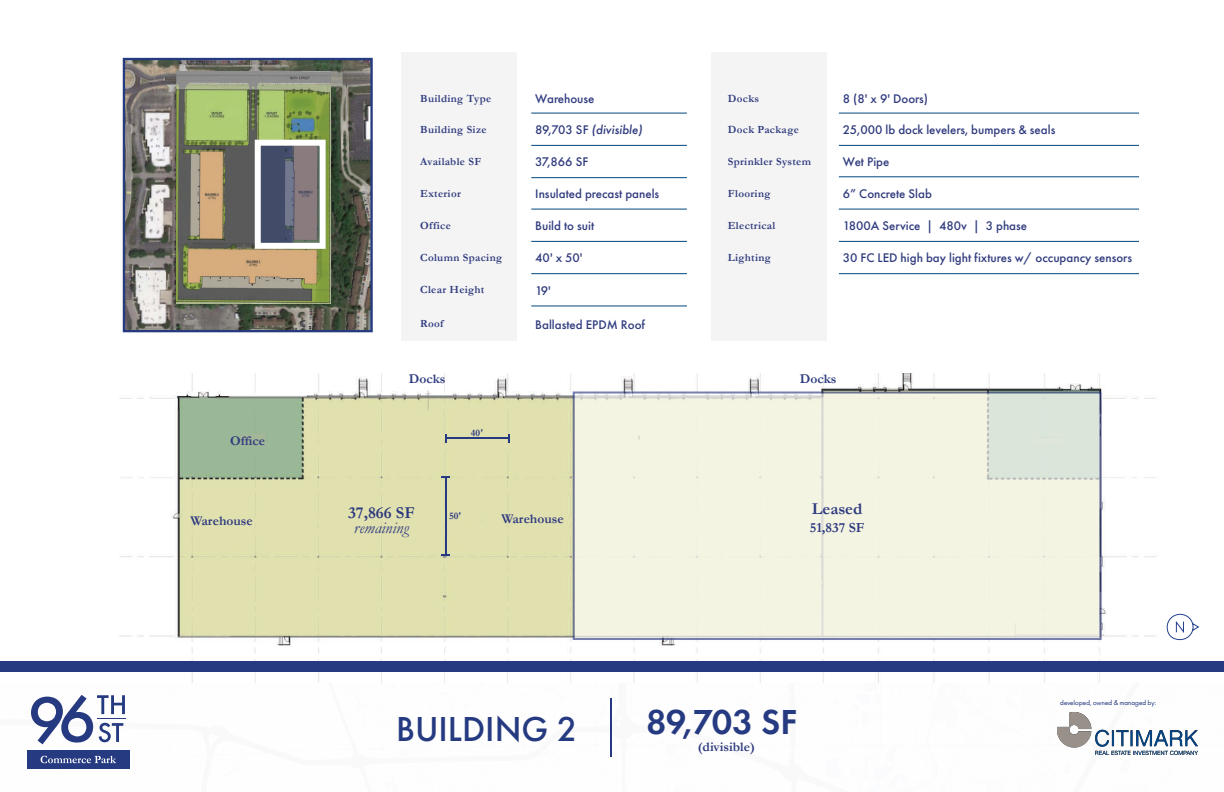
<style>
.page{position:relative;width:1224px;height:792px;background:#fff}
.page>*{position:absolute;margin:0;border:0;box-sizing:border-box;transform-origin:0 0}
.t1{font:500 36px "Futura PT";color:#253a80}
.cwDOC_TITLE_1{font:600 36px "Futura PT";letter-spacing:-.01em;color:#253a80}
.t2{font:italic 16.7px/14.9px "Garamond";color:#2e3a7f;text-align:center}
.t3{font:700 16.7px "Garamond";color:#2e3a7f}
.t4{font:700 14px "Garamond";color:#2e3a7f}
.t5{font:700 13.4px "Garamond";color:#2e3a7f}
.t6{font:500 13px "Futura PT";color:#303b7e}
.t7{font:italic 500 13px "Futura PT";color:#303b7e}
.t8{font:700 11px "Garamond";letter-spacing:.03em;color:#303b7e}
.t9{font:700 10px "Garamond";color:#2e3a7f}
.cwDOC_TITLE_1-2{font:300 7px "Futura PT";letter-spacing:.02em;color:#253a80}
.s1{font-style:normal}
.s2{font-weight:700;font-style:normal}
</style>
<div class="page">
<img style="left:126px;top:61px;width:244px;height:268px">
<div style="left:123px;top:58px;width:250px;height:274px;border:2px solid #253a80"></div>
<img style="left:176px;top:72px;width:155px;height:232px">
<div style="left:225px;top:149px;width:60px;height:94px;background:#595a59"></div>
<svg style="left:262px;top:147px;width:57px;height:95px;background:#636373"></svg>
<div style="left:255px;top:140px;width:71px;height:109px;border:6px solid #fff"></div>
<hr style="left:610px;top:698px;width:2px;height:59px;background:#253a80">
<div style="left:401px;top:52px;width:116px;height:288px;background:#f4f4f4"></div>
<hr style="left:531px;top:113px;width:156px;height:1px;background:#00467e">
<hr style="left:531px;top:145px;width:156px;height:1px;background:#00467e">
<hr style="left:531px;top:177px;width:156px;height:1px;background:#00467e">
<hr style="left:531px;top:209px;width:156px;height:1px;background:#00467e">
<hr style="left:531px;top:241px;width:156px;height:1px;background:#00467e">
<hr style="left:531px;top:273px;width:156px;height:1px;background:#00467e">
<hr style="left:531px;top:305px;width:156px;height:1px;background:#00467e">
<svg style="left:31px;top:695px;width:94px;height:49px"></svg>
<div style="left:27px;top:750px;width:102px;height:19px;background:#253a80"></div>
<svg style="left:41px;top:756px;width:75px;height:7px"></svg>
<img style="left:119px;top:374px;width:1063px;height:308px">
<div style="left:711px;top:52px;width:116px;height:288px;background:#f4f4f4"></div>
<hr style="left:839px;top:113px;width:300px;height:1px;background:#00467e">
<hr style="left:839px;top:145px;width:300px;height:1px;background:#00467e">
<hr style="left:839px;top:176px;width:300px;height:1px;background:#00467e">
<hr style="left:839px;top:209px;width:300px;height:1px;background:#00467e">
<hr style="left:839px;top:241px;width:300px;height:1px;background:#00467e">
<hr style="left:839px;top:273px;width:300px;height:1px;background:#00467e">
<svg style="left:1166px;top:614px;width:33px;height:26px"></svg>
<img style="left:1057px;top:712px;width:140px;height:42px">
<svg style="left:573px;top:392px;width:529px;height:248px;background:#eeefe0"></svg>
<div style="left:433px;top:510px;width:48px;height:14px;background:#e1e1af"></div>
<div style="left:241px;top:434px;width:25px;height:10px;background:#a4b698"></div>
<div style="left:0;top:661px;width:1224px;height:11px;background:#253a80"></div>
<hr style="left:446px;top:438px;width:63px;height:1px;background:#253a80">
<hr style="left:445px;top:477px;width:1px;height:78px;background:#253a80">
<p class="t5" style="left:230px;top:432px;width:36px">Office</p>
<p class="t5" style="left:190px;top:511px;width:64px">Warehouse</p>
<p class="t8" style="left:420px;top:91px;width:73px">Building Type</p>
<p class="t6" style="left:535px;top:90px;width:61px">Warehouse</p>
<p class="t8" style="left:420px;top:122px;width:68px">Building Size</p>
<p class="t7" style="left:535px;top:122px;width:109px"><span class="s1">89,703 SF</span> (divisible)</p>
<p class="t8" style="left:420px;top:154px;width:62px">Available SF</p>
<p class="t6" style="left:535px;top:154px;width:55px">37,866 SF</p>
<p class="t8" style="left:420px;top:186px;width:42px">Exterior</p>
<p class="t6" style="left:535px;top:186px;width:125px">Insulated precast panels</p>
<p class="t8" style="left:420px;top:218px;width:32px">Office</p>
<p class="t6" style="left:535px;top:218px;width:60px">Build to suit</p>
<p class="t8" style="left:420px;top:250px;width:83px">Column Spacing</p>
<p class="t6" style="left:535px;top:250px;width:49px">40' x 50'</p>
<p class="t8" style="left:420px;top:282px;width:66px">Clear Height</p>
<p class="t6" style="left:535px;top:283px;width:17px">19'</p>
<p class="t8" style="left:420px;top:316px;width:25px">Roof</p>
<p class="t6" style="left:535px;top:317px;width:111px">Ballasted EPDM Roof</p>
<p class="t8" style="left:728px;top:91px;width:33px">Docks</p>
<p class="t6" style="left:843px;top:90px;width:87px">8 (8' x 9' Doors)</p>
<p class="t8" style="left:728px;top:122px;width:73px">Dock Package</p>
<p class="t6" style="left:843px;top:122px;width:214px">25,000 lb dock levelers, bumpers &amp; seals</p>
<p class="t8" style="left:728px;top:154px;width:85px">Sprinkler System</p>
<p class="t6" style="left:843px;top:154px;width:48px">Wet Pipe</p>
<p class="t8" style="left:728px;top:186px;width:44px">Flooring</p>
<p class="t6" style="left:843px;top:186px;width:91px">6” Concrete Slab</p>
<p class="t8" style="left:728px;top:218px;width:49px">Electrical</p>
<p class="t6" style="left:843px;top:218px;width:186px">1800A Service | 480v | 3 phase</p>
<p class="t8" style="left:728px;top:250px;width:44px">Lighting</p>
<p class="t6" style="left:843px;top:250px;width:291px">30 FC LED high bay light fixtures w/ occupancy sensors</p>
<p class="t5" style="left:409px;top:369px;width:38px">Docks</p>
<p class="t5" style="left:800px;top:369px;width:38px">Docks</p>
<p class="t5" style="left:409px;top:373px;width:38px">Docks</p>
<p class="t2" style="left:348px;top:505px;width:68px"><span class="s2">37,866 SF </span>remaining</p>
<p class="t9" style="left:471px;top:426px;width:14px">40'</p>
<p class="t9" style="left:449px;top:510px;width:14px">50'</p>
<p class="t5" style="left:501px;top:510px;width:64px">Warehouse</p>
<p class="t1" style="left:396px;top:707px;width:183px">BUILDING 2</p>
<p class="t3" style="left:812px;top:497px;width:52px">Leased</p>
<p class="t4" style="left:810px;top:518px;width:56px">51,837 SF</p>
<p class="cwDOC_TITLE_1" style="left:646px;top:699px;width:153px">89,703 SF</p>
<p class="t5" style="left:698px;top:737px;width:58px">(divisible)</p>
<p class="cwDOC_TITLE_1-2" style="left:1060px;top:698px;width:97px">developed, owned &amp; managed by:</p>
</div>
